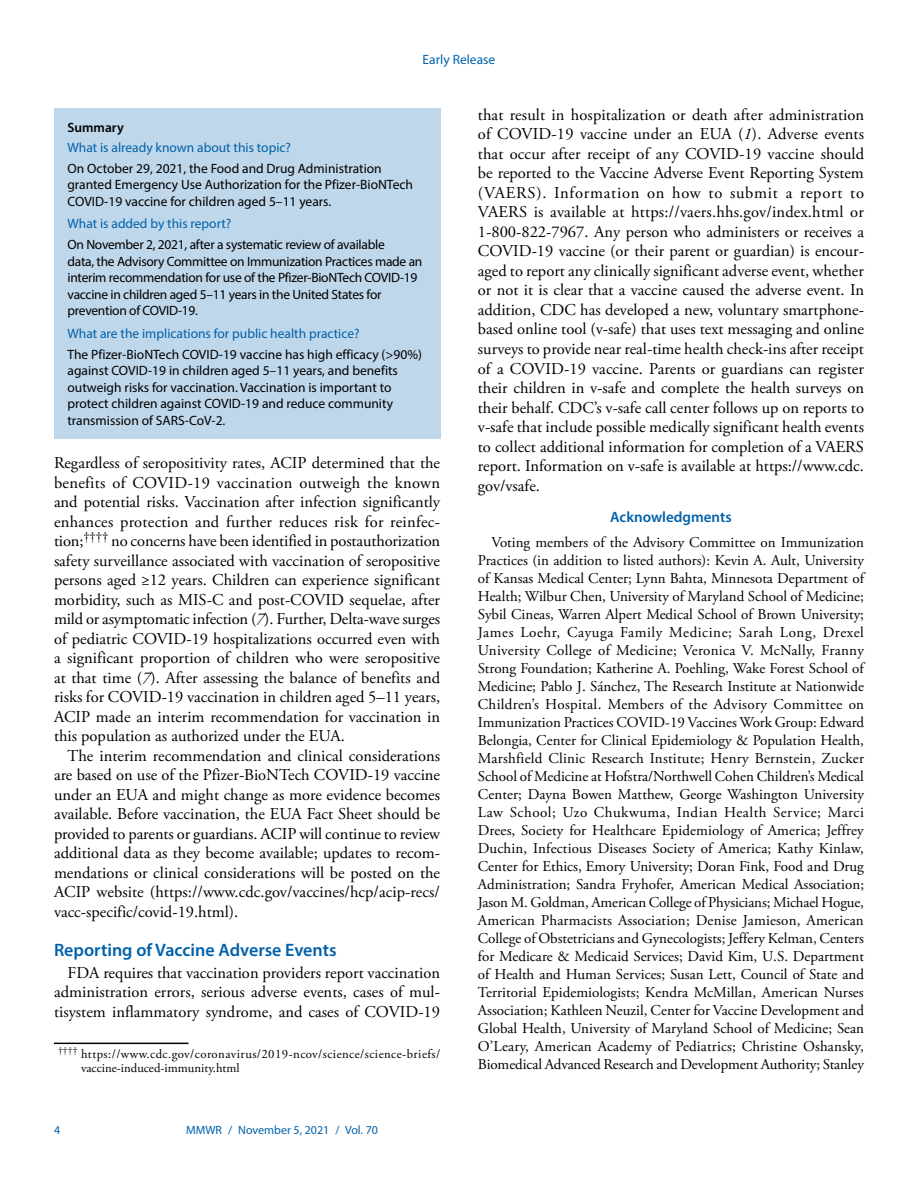
<style>
.page{position:relative;width:918px;height:1188px;background:#fff}
.page>*{position:absolute;margin:0;border:0;box-sizing:border-box;transform-origin:0 0}
.Heading_1{font:600 18px "Myriad Pro";color:#0061aa}
.Paragraph{font:16.5px/19.5px "Adobe Garamond Pro";color:#000;text-align:justify}
.Acknowledgment{font:15px/18px "Adobe Garamond Pro";letter-spacing:-.005em;color:#000;text-align:justify}
.Acknowledgment_Head{font:600 15px "Myriad Pro";color:#0061aa}
.Summary_Box_Text{font:13.5px/16.5px "Myriad Pro";color:#000}
.Summary_Box_Text-2{font:13.5px/16.5px "Myriad Pro";letter-spacing:-.02em;color:#000}
.Summary_Box_Heading{font:13.5px "Myriad Pro";color:#0061aa}
.Summary_Box_Ttile{font:600 13.5px "Myriad Pro";color:#000}
.footnote_w_rule_text{font:12.75px/14.2px "Adobe Garamond Pro";letter-spacing:.035em;color:#000}
.t1{font:12px "Myriad Pro";color:#0061aa}
.s1{font-style:italic}
</style>
<div class="page">
<div style="left:54px;top:108px;width:386px;height:330px;background:#bfd7ea"></div>
<hr style="left:54px;top:1043px;width:134px;height:1px;background:#000">
<p class="Summary_Box_Heading" style="left:423px;top:51px;width:74px">Early Release</p>
<h1 class="Summary_Box_Ttile" style="left:68px;top:119px;width:58px">Summary</h1>
<h1 class="Summary_Box_Heading" style="left:68px;top:139px;width:225px">What is already known about this topic?</h1>
<p class="Summary_Box_Text" style="left:68px;top:160px;width:347px">On October 29, 2021, the Food and Drug Administration granted Emergency Use Authorization for the Pfizer-BioNTech<br>COVID-19 vaccine for children aged 5–11 years.</p>
<h1 class="Summary_Box_Heading" style="left:68px;top:216px;width:165px">What is added by this report?</h1>
<p class="Summary_Box_Text-2" style="left:68px;top:236px;width:356px">On November 2, 2021, after a systematic review of available<br>data, the Advisory Committee on Immunization Practices made an interim recommendation for use of the Pfizer-BioNTech COVID-19 vaccine in children aged 5–11 years in the United States for prevention of COVID-19.</p>
<h1 class="Summary_Box_Heading" style="left:68px;top:325px;width:294px">What are the implications for public health practice?</h1>
<p class="Summary_Box_Text" style="left:68px;top:346px;width:356px">The Pfizer-BioNTech COVID-19 vaccine has high efficacy (&gt;90%) against COVID-19 in children aged 5–11 years, and benefits outweigh risks for vaccination. Vaccination is important to protect children against COVID-19 and reduce community transmission of SARS-CoV-2.</p>
<p class="Paragraph" style="left:54px;top:454px;width:388px">Regardless of seropositivity rates, ACIP determined that the benefits of COVID-19 vaccination outweigh the known and potential risks. Vaccination after infection significantly enhances protection and further reduces risk for reinfec&shy;tion;<sup>††††</sup> no concerns have been identified in postauthorization safety surveillance associated with vaccination of seropositive persons aged ≥12 years. Children can experience significant morbidity, such as MIS-C and post-COVID sequelae, after mild or asymptomatic infection (<span class="s1">7</span>). Further, Delta-wave surges of pediatric COVID-19 hospitalizations occurred even with a significant proportion of children who were seropositive at that time (<span class="s1">7</span>). After assessing the balance of benefits and risks for COVID-19 vaccination in children aged 5–11 years, ACIP made an interim recommendation for vaccination in this population as authorized under the EUA.</p>
<p class="Paragraph" style="left:54px;top:747px;width:388px;text-indent:13px">The interim recommendation and clinical considerations are based on use of the Pfizer-BioNTech COVID-19 vaccine under an EUA and might change as more evidence becomes available. Before vaccination, the EUA Fact Sheet should be provided to parents or guardians. ACIP will continue to review additional data as they become available; updates to recom&shy;mendations or clinical considerations will be posted on the ACIP website (https://www.cdc.gov/vaccines/hcp/acip-recs/ vacc-specific/covid-19.html).</p>
<h1 class="Heading_1" style="left:54px;top:938px;width:284px">Reporting of Vaccine Adverse Events</h1>
<p class="Paragraph" style="left:54px;top:963px;width:388px;text-indent:13px">FDA requires that vaccination providers report vaccination administration errors, serious adverse events, cases of mul&shy;tisystem inflammatory syndrome, and cases of COVID-19</p>
<p class="footnote_w_rule_text" style="left:81px;top:1047px;width:361px;text-indent:-23px"><sup>††††</sup> https://www.cdc.gov/coronavirus/2019-ncov/science/science-briefs/ vaccine-induced-immunity.html</p>
<p class="t1" style="left:54px;top:1123px;width:8px">4</p>
<p class="t1" style="left:186px;top:1123px;width:193px">MMWR / November 5, 2021 / Vol. 70</p>
<p class="Paragraph" style="left:478px;top:106px;width:388px">that result in hospitalization or death after administration of COVID-19 vaccine under an EUA (<span class="s1">1</span>). Adverse events that occur after receipt of any COVID-19 vaccine should be reported to the Vaccine Adverse Event Reporting System (VAERS). Information on how to submit a report to VAERS is available at https://vaers.hhs.gov/index.html or 1-800-822-7967. Any person who administers or receives a COVID-19 vaccine (or their parent or guardian) is encour&shy;aged to report any clinically significant adverse event, whether or not it is clear that a vaccine caused the adverse event. In addition, CDC has developed a new, voluntary smartphone&shy;based online tool (v-safe) that uses text messaging and online surveys to provide near real-time health check-ins after receipt of a COVID-19 vaccine. Parents or guardians can register their children in v-safe and complete the health surveys on their behalf. CDC’s v-safe call center follows up on reports to v-safe that include possible medically significant health events to collect additional information for completion of a VAERS report. Information on v-safe is available at https://www.cdc. gov/vsafe.</p>
<h1 class="Acknowledgment_Head" style="left:610px;top:507px;width:123px">Acknowledgments</h1>
<p class="Acknowledgment" style="left:478px;top:533px;width:388px;text-indent:14px">Voting members of the Advisory Committee on Immunization Practices (in addition to listed authors): Kevin A. Ault, University of Kansas Medical Center; Lynn Bahta, Minnesota Department of Health; Wilbur Chen, University of Maryland School of Medicine; Sybil Cineas, Warren Alpert Medical School of Brown University; James Loehr, Cayuga Family Medicine; Sarah Long, Drexel University College of Medicine; Veronica V. McNally, Franny Strong Foundation; Katherine A. Poehling, Wake Forest School of Medicine; Pablo J. Sánchez, The Research Institute at Nationwide Children’s Hospital. Members of the Advisory Committee on Immunization Practices COVID-19 Vaccines Work Group: Edward Belongia, Center for Clinical Epidemiology &amp; Population Health, Marshfield Clinic Research Institute; Henry Bernstein, Zucker School of Medicine at Hofstra/Northwell Cohen Children’s Medical Center; Dayna Bowen Matthew, George Washington University Law School; Uzo Chukwuma, Indian Health Service; Marci Drees, Society for Healthcare Epidemiology of America; Jeffrey Duchin, Infectious Diseases Society of America; Kathy Kinlaw, Center for Ethics, Emory University; Doran Fink, Food and Drug Administration; Sandra Fryhofer, American Medical Association; Jason M. Goldman, American College of Physicians; Michael Hogue, American Pharmacists Association; Denise Jamieson, American College of Obstetricians and Gynecologists; Jeffery Kelman, Centers for Medicare &amp; Medicaid Services; David Kim, U.S. Department of Health and Human Services; Susan Lett, Council of State and Territorial Epidemiologists; Kendra McMillan, American Nurses Association; Kathleen Neuzil, Center for Vaccine Development and Global Health, University of Maryland School of Medicine; Sean O’Leary, American Academy of Pediatrics; Christine Oshansky, Biomedical Advanced Research and Development Authority; Stanley</p>
</div>
